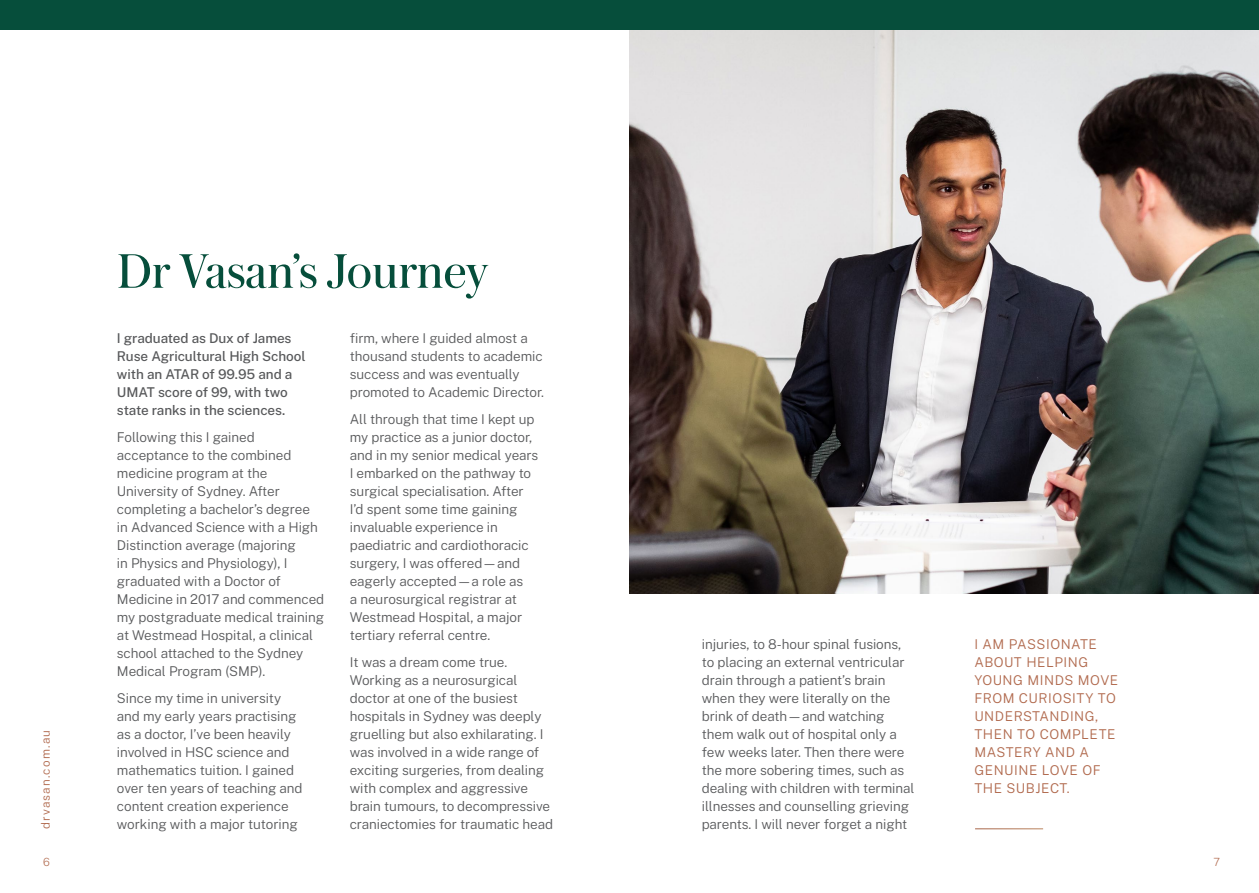
<style>
.page{position:relative;width:1259px;height:893px;background:#fff}
.page>*{position:absolute;margin:0;border:0;box-sizing:border-box;transform-origin:0 0}
.t1{font:51px "Austin News Head Trial";color:#064e3b}
.t2{font:300 13.5px/18px "Public Sans";letter-spacing:-.005em;color:#58595b}
.t3{font:300 13.5px/18px "Public Sans";letter-spacing:.04em;color:#b16a4e}
.t4{font:500 13.5px/18px "Public Sans";letter-spacing:-.005em;color:#58595b}
.t5{font:300 11.7px "Public Sans";letter-spacing:.1em;color:#b16a4e}
.t6{font:200 11.25px "Public Sans";color:#b16a4e}
</style>
<div class="page">
<img style="left:629px;top:30px;width:630px;height:564px">
<div style="left:0;top:0;width:1259px;height:30px;background:#064e3b"></div>
<p class="t5" style="left:38px;top:829px;width:101px;rotate:-90deg">drvasan.com.au</p>
<h1 class="t1" style="left:117px;top:253px;width:372px">Dr Vasan’s Journey</h1>
<p class="t4" style="left:117px;top:329px;width:190px">I graduated as Dux of James<br>Ruse Agricultural High School with an ATAR of 99.95 and a<br>UMAT score of 99, with two state ranks in the sciences.</p>
<p class="t2" style="left:117px;top:428px;width:209px">Following this I gained acceptance to the combined medicine program at the<br>University of Sydney. After completing a bachelor’s degree in Advanced Science with a High<br>Distinction average (majoring<br>in Physics and Physiology), I graduated with a Doctor of<br>Medicine in 2017 and commenced my postgraduate medical training at Westmead Hospital, a clinical school attached to the Sydney<br>Medical Program (SMP).</p>
<p class="t2" style="left:117px;top:689px;width:187px">Since my time in university and my early years practising as a doctor, I’ve been heavily involved in HSC science and mathematics tuition. I gained over ten years of teaching and content creation experience working with a major tutoring</p>
<p class="t2" style="left:350px;top:329px;width:196px">firm, where I guided almost a thousand students to academic success and was eventually promoted to Academic Director.</p>
<p class="t2" style="left:350px;top:410px;width:190px">All through that time I kept up my practice as a junior doctor, and in my senior medical years<br>I embarked on the pathway to surgical specialisation. After<br>I’d spent some time gaining invaluable experience in paediatric and cardiothoracic surgery, I was offered—and eagerly accepted—a role as<br>a neurosurgical registrar at<br>Westmead Hospital, a major tertiary referral centre.</p>
<p class="t2" style="left:350px;top:653px;width:205px">It was a dream come true.<br>Working as a neurosurgical doctor at one of the busiest hospitals in Sydney was deeply gruelling but also exhilarating. I was involved in a wide range of exciting surgeries, from dealing with complex and aggressive brain tumours, to decompressive craniectomies for traumatic head</p>
<p class="t2" style="left:702px;top:635px;width:214px">injuries, to 8-hour spinal fusions, to placing an external ventricular drain through a patient’s brain when they were literally on the brink of death—and watching them walk out of hospital only a few weeks later. Then there were the more sobering times, such as dealing with children with terminal illnesses and counselling grieving parents. I will never forget a night</p>
<p class="t3" style="left:974px;top:635px;width:145px">I AM PASSIONATE<br>ABOUT HELPING<br>YOUNG MINDS MOVE<br>FROM CURIOSITY TO<br>UNDERSTANDING,<br>THEN TO COMPLETE<br>MASTERY AND A<br>GENUINE LOVE OF<br>THE SUBJECT.</p>
<p class="t6" style="left:43px;top:855px;width:8px">6</p>
<p class="t6" style="left:1213px;top:855px;width:8px">7</p>
</div>
